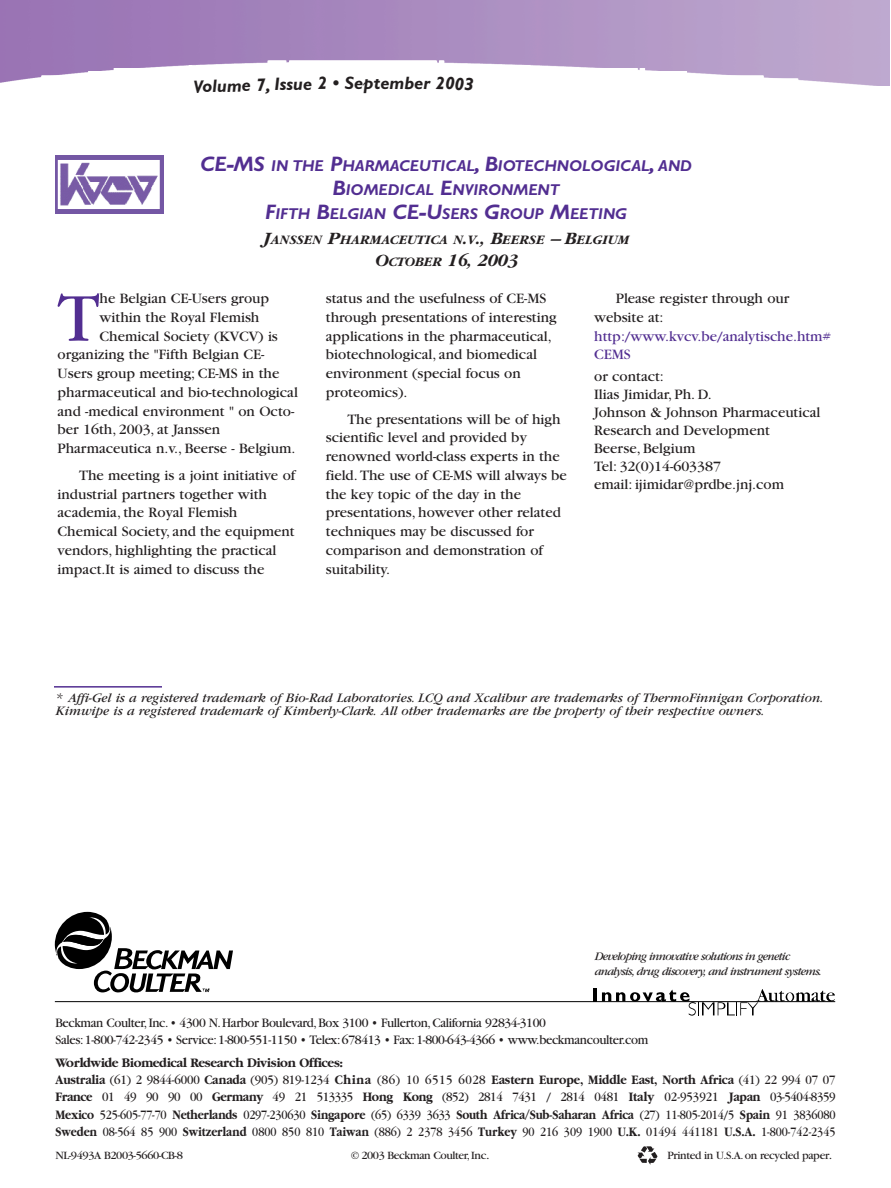
<style>
.page{position:relative;width:891px;height:1188px;background:#fff}
.page>*{position:absolute;margin:0;border:0;box-sizing:border-box;transform-origin:0 0}
.t1{font:71.4px "Garamond";color:#522e91}
.t2{font:italic 700 18px "Gill Sans";letter-spacing:.005em;color:#231f20}
.t3{font:italic 700 18px "Garamond";color:#231f20}
.t4{font:italic 700 15.75px/24px "Gill Sans";color:#522e91;text-align:center}
.t5{font:15px/18.8px "Garamond";color:#231f20}
.t6{font:15px/18.8px "Garamond";color:#522e91}
.t7{font:13.5px/17.2px "Garamond";letter-spacing:-.025em;color:#231f20;scale:.9 1}
.t8{font:italic 13.5px/13.5px "Garamond";color:#231f20}
.t9{font:13.5px/17.2px "Garamond";letter-spacing:-.025em;color:#231f20;scale:.95 1}
.t10{font:italic 700 13.5px "Garamond";color:#231f20}
.t11{font:italic 12px/15px "Garamond";letter-spacing:-.06em;color:#231f20}
.t12{font:11.7px "Garamond";letter-spacing:-.03em;color:#231f20}
.s1{font-size:21px}
.s2{font-size:18px}
.s3{font-size:13.5px}
.s4{font-weight:700}
</style>
<div class="page">
<svg style="left:55px;top:912px;width:178px;height:80px"></svg>
<hr style="left:55px;top:1001px;width:780px;height:1px;background:#000">
<svg style="left:593px;top:988px;width:3px;height:13px"></svg>
<svg style="left:602px;top:989px;width:233px;height:27px"></svg>
<img style="left:637px;top:1146px;width:21px;height:19px">
<hr style="left:54px;top:686px;width:108px;height:2px;background:#522e91">
<img style="left:56px;top:155px;width:108px;height:58px">
<p class="t2" style="left:193px;top:81px;width:74px;rotate:-2deg">Volume 7</p>
<p class="t2" style="left:266px;top:78px;width:99px;rotate:-1deg">, Issue 2 • Se</p>
<p class="t2" style="left:363px;top:76px;width:53px">ptemb</p>
<p class="t2" style="left:414px;top:76px;width:42px;rotate:1deg">er 20</p>
<p class="t4" style="left:200px;top:156px;width:494px"><span class="s1">CE-MS</span> IN THE <span class="s1">P</span>HARMACEUTICAL<span class="s1">, B</span>IOTECHNOLOGICAL<span class="s1">,</span> AND<br><span class="s1">B</span>IOMEDICAL <span class="s1">E</span>NVIRONMENT<br><span class="s1">F</span>IFTH <span class="s1">B</span>ELGIAN <span class="s1">CE-U</span>SERS <span class="s1">G</span>ROUP <span class="s1">M</span>EETING</p>
<p class="t10" style="left:263px;top:235px;width:367px"><span class="s2">J</span>ANSSEN <span class="s2">P</span>HARMACEUTICA N<span class="s2">.</span>V<span class="s2">., B</span>EERSE <span class="s2">– B</span>ELGIUM</p>
<p class="t3" style="left:375px;top:254px;width:144px">O<span class="s3">CTOBER</span> 16, 2003</p>
<h1 class="t1" style="left:58px;top:293px;width:44px">T</h1>
<p class="t5" style="left:100px;top:290px;width:171px">he Belgian CE-Users group</p>
<p class="t5" style="left:100px;top:309px;width:161px">within the Royal Flemish</p>
<p class="t5" style="left:100px;top:328px;width:180px">Chemical Society (KVCV) is</p>
<p class="t5" style="left:58px;top:347px;width:208px">organizing the "Fifth Belgian CE-</p>
<p class="t5" style="left:58px;top:365px;width:223px">Users group meeting; CE-MS in the</p>
<p class="t5" style="left:58px;top:384px;width:242px">pharmaceutical and bio-technological</p>
<p class="t5" style="left:58px;top:403px;width:238px">and -medical environment " on Octo-</p>
<p class="t5" style="left:58px;top:422px;width:164px">ber 16th, 2003, at Janssen</p>
<p class="t5" style="left:58px;top:440px;width:239px">Pharmaceutica n.v., Beerse - Belgium.</p>
<p class="t5" style="left:58px;top:467px;width:239px;text-indent:22px">The meeting is a joint initiative of industrial partners together with academia, the Royal Flemish Chemical Society, and the equipment vendors, highlighting the practical impact.It is aimed to discuss the</p>
<p class="t5" style="left:326px;top:290px;width:232px">status and the usefulness of CE-MS through presentations of interesting applications in the pharmaceutical, biotechnological, and biomedical environment (special focus on proteomics).</p>
<p class="t5" style="left:326px;top:411px;width:243px;text-indent:22px">The presentations will be of high scientific level and provided by renowned world-class experts in the field. The use of CE-MS will always be the key topic of the day in the presentations, however other related techniques may be discussed for comparison and demonstration of suitability.</p>
<p class="t5" style="left:594px;top:290px;width:197px;text-indent:22px">Please register through our website at:</p>
<p class="t6" style="left:594px;top:328px;width:238px">http:/www.kvcv.be/analytische.htm#<br>CEMS</p>
<p class="t5" style="left:594px;top:368px;width:228px;line-height:18px">or contact:<br>Ilias Jimidar, Ph. D.<br>Johnson &amp; Johnson Pharmaceutical<br>Research and Development<br>Beerse, Belgium<br>Tel: 32(0)14-603387<br>email: ijimidar@prdbe.jnj.com</p>
<p class="t8" style="left:56px;top:692px;width:769px">* Affi-Gel is a registered trademark of Bio-Rad Laboratories. LCQ and Xcalibur are trademarks of ThermoFinnigan Corporation.<br>Kimwipe is a registered trademark of Kimberly-Clark. All other trademarks are the property of their respective owners.</p>
<p class="t11" style="left:595px;top:950px;width:229px">Developing innovative solutions in genetic analysis, drug discovery, and instrument systems.</p>
<p class="t9" style="left:55px;top:1016px;width:626px">Beckman Coulter,Inc.• 4300 N.Harbor Boulevard,Box 3100 • Fullerton,California 92834-3100<br>Sales:1-800-742-2345 • Service:1-800-551-1150 • Telex:678413 • Fax:1-800-643-4366 • www.beckmancoulter.com</p>
<p class="t7" style="left:55px;top:1055px;width:868px"><span class="s4">Worldwide Biomedical Research Division Offices:<br>Australia</span> (61) 2 9844-6000 <span class="s4">Canada</span> (905) 819-1234 <span class="s4">China</span> (86) 10 6515 6028 <span class="s4">Eastern Europe, Middle East, North Africa</span> (41) 22 994 07 07<br><span class="s4">France</span> 01 49 90 90 00 <span class="s4">Germany</span> 49 21 513335 <span class="s4">Hong Kong</span> (852) 2814 7431 / 2814 0481 <span class="s4">Italy</span> 02-953921 <span class="s4">Japan</span> 03-5404-8359<br><span class="s4">Mexico</span> 525-605-77-70 <span class="s4">Netherlands</span> 0297-230630 <span class="s4">Singapore</span> (65) 6339 3633 <span class="s4">South Africa/Sub-Saharan Africa</span> (27) 11-805-2014/5 <span class="s4">Spain</span> 91 3836080<br><span class="s4">Sweden</span> 08-564 85 900 <span class="s4">Switzerland</span> 0800 850 810 <span class="s4">Taiwan</span> (886) 2 2378 3456 <span class="s4">Turkey</span> 90 216 309 1900 <span class="s4">U.K.</span> 01494 441181 <span class="s4">U.S.A.</span> 1-800-742-2345</p>
<p class="t12" style="left:55px;top:1151px;width:129px">NL-9493A B2003-5660-CB-8</p>
<p class="t12" style="left:351px;top:1151px;width:141px">© 2003 Beckman Coulter,Inc<span class="s3">.</span></p>
<p class="t12" style="left:668px;top:1151px;width:167px">Printed in U.S.A.on recycled paper<span class="s3">.</span></p>
</div>
